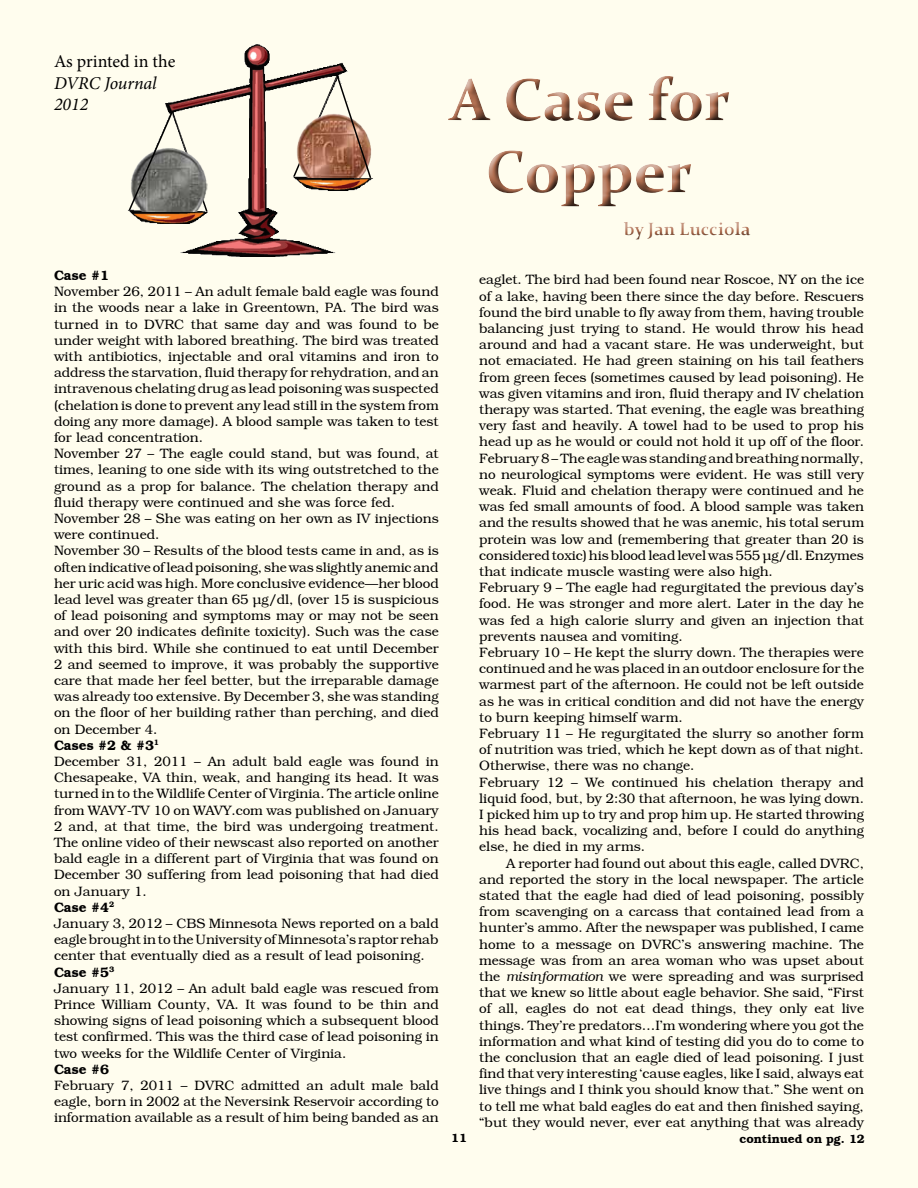
<style>
.page{position:relative;width:918px;height:1188px;background:#fffdee}
.page>*{position:absolute;margin:0;border:0;box-sizing:border-box;transform-origin:0 0}
.t1{font:700 60px/72px "Constantia";color:#af6e50;text-align:center}
.t2{font:italic 18px/21.6px "Minion Pro";letter-spacing:-.01em;color:#000}
.t3{font:18px "Minion Pro";color:#000}
.t4{font:700 18px "Constantia";color:#af6e50}
.t5{font:13.5px/16.2px "Brooklyn Plain";color:#000;text-align:justify}
.t6{font:700 13.5px "Brooklyn";color:#000}
.t7{font:700 12px "Brooklyn";color:#000}
.s1{font-family:"Brooklyn";font-style:italic}
</style>
<div class="page">
<div style="left:437px;top:65px;width:321px;height:182px;background:#fffdee"></div>
<div style="left:440px;top:69px;width:320px;height:182px;background:#000;opacity:.75"></div>
<img style="left:128px;top:44px;width:245px;height:213px">
<svg style="left:292px;top:74px;width:80px;height:106px;background:#c4a794"></svg>
<svg style="left:127px;top:111px;width:82px;height:103px;background:#b1b0a7"></svg>
<h2 class="t3" style="left:54px;top:49px;width:123px">As printed in the</h2>
<h2 class="t2" style="left:54px;top:72px;width:104px">DVRC Journal<br>2012</h2>
<h1 class="t1" style="left:450px;top:61px;width:282px">A Case for<br>Copper</h1>
<h2 class="t4" style="left:624px;top:217px;width:128px">by Jan Lucciola</h2>
<p class="t6" style="left:54px;top:267px;width:57px">Case #1</p>
<p class="t5" style="left:54px;top:284px;width:386px;text-align:left">November 26, 2011 – An adult female bald eagle was found in the woods near a lake in Greentown, PA. The bird was turned in to DVRC that same day and was found to be under weight with labored breathing. The bird was treated with antibiotics, injectable and oral vitamins and iron to address the starvation, fluid therapy for rehydration, and an intravenous chelating drug as lead poisoning was suspected (chelation is done to prevent any lead still in the system from doing any more damage). A blood sample was taken to test for lead concentration.<br>November 27 – The eagle could stand, but was found, at times, leaning to one side with its wing outstretched to the ground as a prop for balance. The chelation therapy and fluid therapy were continued and she was force fed.<br>November 28 – She was eating on her own as IV injections were continued.<br>November 30 – Results of the blood tests came in and, as is often indicative of lead poisoning, she was slightly anemic and her uric acid was high. More conclusive evidence—her blood lead level was greater than 65 µg/dl, (over 15 is suspicious of lead poisoning and symptoms may or may not be seen and over 20 indicates definite toxicity). Such was the case with this bird. While she continued to eat until December 2 and seemed to improve, it was probably the supportive care that made her feel better, but the irreparable damage was already too extensive. By December 3, she was standing on the floor of her building rather than perching, and died on December 4.</p>
<p class="t6" style="left:54px;top:737px;width:107px">Cases #2 &amp; #3<sup>1</sup></p>
<p class="t5" style="left:54px;top:753px;width:386px">December 31, 2011 – An adult bald eagle was found in Chesapeake, VA thin, weak, and hanging its head. It was turned in to the Wildlife Center of Virginia. The article online from WAVY-TV 10 on WAVY.com was published on January 2 and, at that time, the bird was undergoing treatment.<br>The online video of their newscast also reported on another bald eagle in a different part of Virginia that was found on December 30 suffering from lead poisoning that had died on January 1.</p>
<p class="t6" style="left:54px;top:899px;width:62px">Case #4<sup>2</sup></p>
<p class="t5" style="left:54px;top:915px;width:386px">January 3, 2012 – CBS Minnesota News reported on a bald eagle brought in to the University of Minnesota’s raptor rehab center that eventually died as a result of lead poisoning.</p>
<p class="t6" style="left:54px;top:964px;width:62px">Case #5<sup>3</sup></p>
<p class="t5" style="left:54px;top:980px;width:386px">January 11, 2012 – An adult bald eagle was rescued from Prince William County, VA. It was found to be thin and showing signs of lead poisoning which a subsequent blood test confirmed. This was the third case of lead poisoning in two weeks for the Wildlife Center of Virginia.</p>
<p class="t6" style="left:54px;top:1061px;width:57px">Case #6</p>
<p class="t5" style="left:54px;top:1077px;width:386px">February 7, 2011 – DVRC admitted an adult male bald eagle, born in 2002 at the Neversink Reservoir according to information available as a result of him being banded as an</p>
<p class="t5" style="left:479px;top:272px;width:386px;text-align:left">eaglet. The bird had been found near Roscoe, NY on the ice of a lake, having been there since the day before. Rescuers found the bird unable to fly away from them, having trouble balancing just trying to stand. He would throw his head around and had a vacant stare. He was underweight, but not emaciated. He had green staining on his tail feathers from green feces (sometimes caused by lead poisoning). He was given vitamins and iron, fluid therapy and IV chelation therapy was started. That evening, the eagle was breathing very fast and heavily. A towel had to be used to prop his head up as he would or could not hold it up off of the floor.<br>February 8 – The eagle was standing and breathing normally, no neurological symptoms were evident. He was still very weak. Fluid and chelation therapy were continued and he was fed small amounts of food. A blood sample was taken and the results showed that he was anemic, his total serum protein was low and (remembering that greater than 20 is considered toxic) his blood lead level was 555 µg/dl. Enzymes that indicate muscle wasting were also high.<br>February 9 – The eagle had regurgitated the previous day’s food. He was stronger and more alert. Later in the day he was fed a high calorie slurry and given an injection that prevents nausea and vomiting.<br>February 10 – He kept the slurry down. The therapies were continued and he was placed in an outdoor enclosure for the warmest part of the afternoon. He could not be left outside as he was in critical condition and did not have the energy to burn keeping himself warm.<br>February 11 – He regurgitated the slurry so another form of nutrition was tried, which he kept down as of that night.<br>Otherwise, there was no change.<br>February 12 – We continued his chelation therapy and liquid food, but, by 2:30 that afternoon, he was lying down.<br>I picked him up to try and prop him up. He started throwing his head back, vocalizing and, before I could do anything else, he died in my arms.</p>
<p class="t5" style="left:479px;top:855px;width:386px;text-indent:27px">A reporter had found out about this eagle, called DVRC, and reported the story in the local newspaper. The article stated that the eagle had died of lead poisoning, possibly from scavenging on a carcass that contained lead from a hunter’s ammo. After the newspaper was published, I came home to a message on DVRC’s answering machine. The message was from an area woman who was upset about the <span class="s1">misinformation</span> we were spreading and was surprised that we knew so little about eagle behavior. She said, “First of all, eagles do not eat dead things, they only eat live things. They’re predators…I’m wondering where you got the information and what kind of testing did you do to come to the conclusion that an eagle died of lead poisoning. I just find that very interesting ‘cause eagles, like I said, always eat live things and I think you should know that.” She went on to tell me what bald eagles do eat and then finished saying, “but they would never, ever eat anything that was already</p>
<p class="t7" style="left:451px;top:1131px;width:17px">11</p>
<p class="t7" style="left:739px;top:1132px;width:127px">continued on pg. 12</p>
</div>
